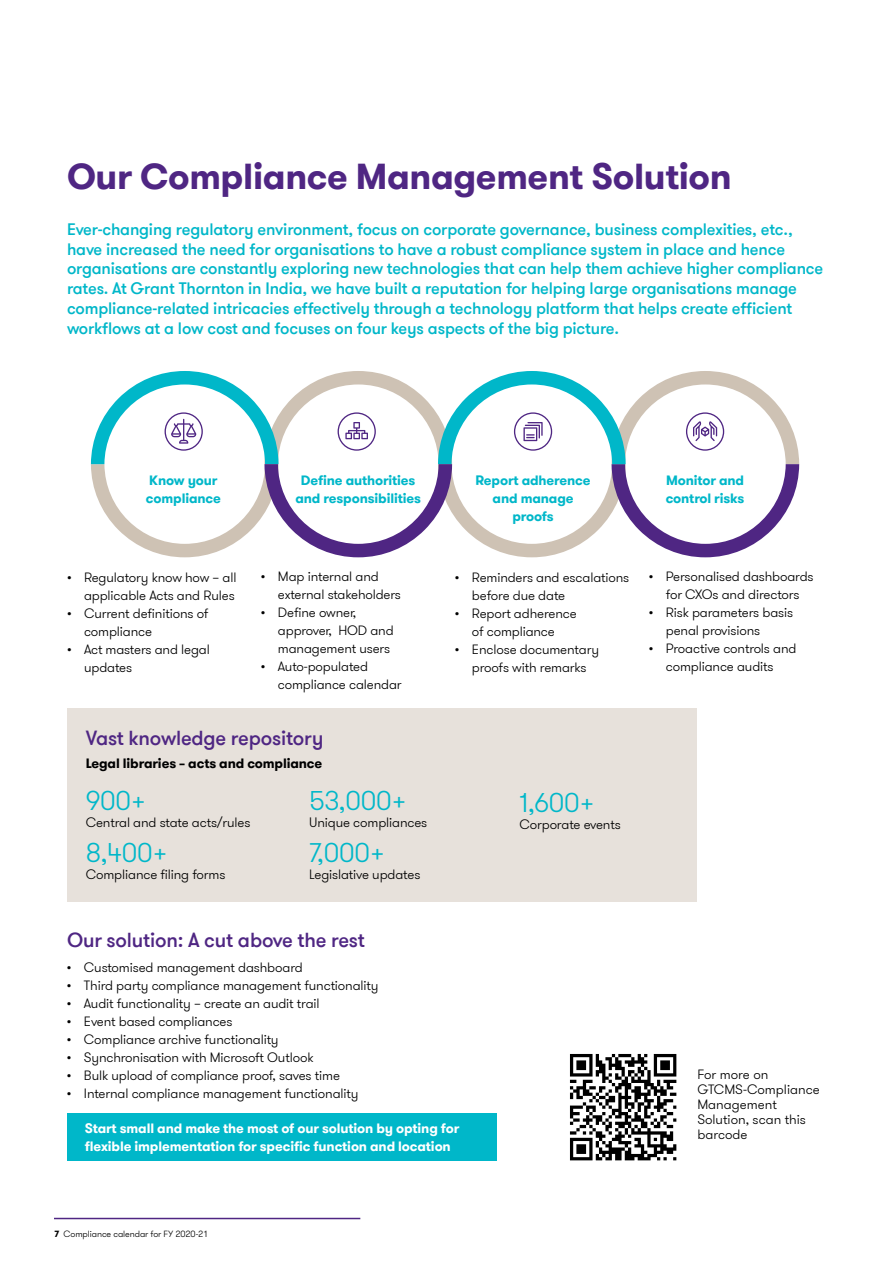
<style>
.page{position:relative;width:893px;height:1263px;background:#fff}
.page>*{position:absolute;margin:0;border:0;box-sizing:border-box;transform-origin:0 0}
.t1{font:700 36px "GT Walsheim Pro";letter-spacing:-.01em;color:#4f2683}
.t2{font:300 27px/52.2px "GT Walsheim Pro";letter-spacing:-.01em;color:#00b7c9}
.t3{font:500 20.25px "GT Walsheim Pro";letter-spacing:-.01em;color:#4f2683}
.t4{font:500 16.5px/19.8px "GT Walsheim Pro";letter-spacing:-.01em;color:#00b7c9}
.t5{font:300 13.5px/18px "GT Walsheim Pro";letter-spacing:-.01em;color:#000}
.t6{font:700 13.5px/18px "GT Walsheim Pro";letter-spacing:-.01em;color:#00b7c9}
.t7{font:700 13.5px/18px "GT Walsheim Pro";letter-spacing:-.01em;color:#fff}
.t8{font:700 13.5px "GT Walsheim Pro";letter-spacing:-.01em;color:#000}
.t9{font:300 9px "GT Walsheim Pro";letter-spacing:-.01em;color:#000}
.s1{font-size:12px}
.s2{font-weight:700}
</style>
<div class="page">
<hr style="left:54px;top:1218px;width:306px;height:1px;background:#4f2683">
<div style="left:67px;top:1113px;width:429px;height:47px;background:#00b7c9"></div>
<div style="left:67px;top:708px;width:630px;height:193px;background:#e7e1db"></div>
<svg style="left:91px;top:371px;width:708px;height:186px"></svg>
<img style="left:570px;top:1054px;width:107px;height:107px">
<h1 class="t1" style="left:67px;top:153px;width:666px">Our Compliance Management Solution</h1>
<p class="t4" style="left:67px;top:219px;width:758px">Ever-changing regulatory environment, focus on corporate governance, business complexities, etc., have increased the need for organisations to have a robust compliance system in place and hence organisations are constantly exploring new technologies that can help them achieve higher compliance rates. At Grant Thornton in India, we have built a reputation for helping large organisations manage compliance-related intricacies effectively through a technology platform that helps create efficient workflows at a low cost and focuses on four keys aspects of the big picture.</p>
<p class="t6" style="left:295px;top:472px;width:127px;text-align:center">Define authorities and responsibilities</p>
<p class="t6" style="left:666px;top:472px;width:80px">Monitor and control risks</p>
<p class="t6" style="left:146px;top:472px;width:76px">Know your compliance</p>
<p class="t6" style="left:476px;top:472px;width:117px;text-align:center">Report adherence and manage proofs</p>
<p class="t5" style="left:67px;top:568px;width:171px;text-align:right">• Regulatory know how – all applicable Acts and Rules</p>
<p class="t5" style="left:84px;top:604px;width:126px;text-indent:-17px">• Current definitions of compliance</p>
<p class="t5" style="left:84px;top:640px;width:127px;text-indent:-17px">• Act masters and legal updates</p>
<p class="t5" style="left:278px;top:568px;width:125px;text-indent:-17px">• Map internal and external stakeholders</p>
<p class="t5" style="left:278px;top:604px;width:117px;text-indent:-17px">• Define owner, approver, HOD and management users</p>
<p class="t5" style="left:278px;top:658px;width:125px;text-indent:-17px">• Auto-populated compliance calendar</p>
<h3 class="t3" style="left:86px;top:725px;width:239px">Vast knowledge repository</h3>
<p class="t8" style="left:86px;top:754px;width:238px">Legal libraries <span class="s1">–</span> acts and compliance</p>
<h2 class="t2" style="left:86px;top:775px;width:83px">900+<br>8,400+</h2>
<p class="t5" style="left:86px;top:814px;width:166px">Central and state acts/rules</p>
<h2 class="t2" style="left:309px;top:775px;width:99px">53,000+</h2>
<p class="t5" style="left:309px;top:814px;width:120px">Unique compliances</p>
<h2 class="t2" style="left:309px;top:827px;width:77px">7,000+</h2>
<p class="t5" style="left:86px;top:866px;width:141px">Compliance filing forms</p>
<p class="t5" style="left:309px;top:866px;width:113px">Legislative updates</p>
<h3 class="t3" style="left:67px;top:927px;width:299px">Our solution: A cut above the rest</h3>
<p class="t5" style="left:67px;top:959px;width:237px">• Customised management dashboard</p>
<p class="t5" style="left:67px;top:977px;width:313px">• Third party compliance management functionality</p>
<p class="t5" style="left:67px;top:995px;width:254px">• Audit functionality – create an audit trail</p>
<p class="t5" style="left:67px;top:1013px;width:167px">• Event based compliances</p>
<p class="t5" style="left:67px;top:1031px;width:213px">• Compliance archive functionality</p>
<p class="t5" style="left:67px;top:1049px;width:248px">• Synchronisation with Microsoft Outlook</p>
<p class="t5" style="left:67px;top:1067px;width:275px">• Bulk upload of compliance proof, saves time</p>
<p class="t5" style="left:67px;top:1085px;width:293px">• Internal compliance management functionality</p>
<p class="t5" style="left:472px;top:568px;width:159px;text-indent:-17px">• Reminders and escalations before due date</p>
<p class="t5" style="left:455px;top:604px;width:123px;text-align:center">• Report adherence of compliance</p>
<p class="t5" style="left:455px;top:640px;width:146px;text-align:center">• Enclose documentary proofs with remarks</p>
<h2 class="t2" style="left:519px;top:777px;width:77px">1,600+</h2>
<p class="t5" style="left:519px;top:815px;width:103px">Corporate events</p>
<p class="t7" style="left:85px;top:1119px;width:376px">Start small and make the most of our solution by opting for flexible implementation for specific function and location</p>
<p class="t5" style="left:649px;top:568px;width:166px;text-align:center">• Personalised dashboards for CXOs and directors</p>
<p class="t5" style="left:666px;top:604px;width:129px;text-indent:-17px">• Risk parameters basis penal provisions</p>
<p class="t5" style="left:649px;top:640px;width:149px;text-align:center">• Proactive controls and compliance audits</p>
<p class="t5" style="left:697px;top:1067px;width:124px;line-height:15px">For more on<br>GTCMS-Compliance<br>Management<br>Solution, scan this barcode</p>
<p class="t9" style="left:54px;top:1229px;width:156px"><span class="s2">7</span> Compliance calendar for FY 2020-21</p>
</div>
